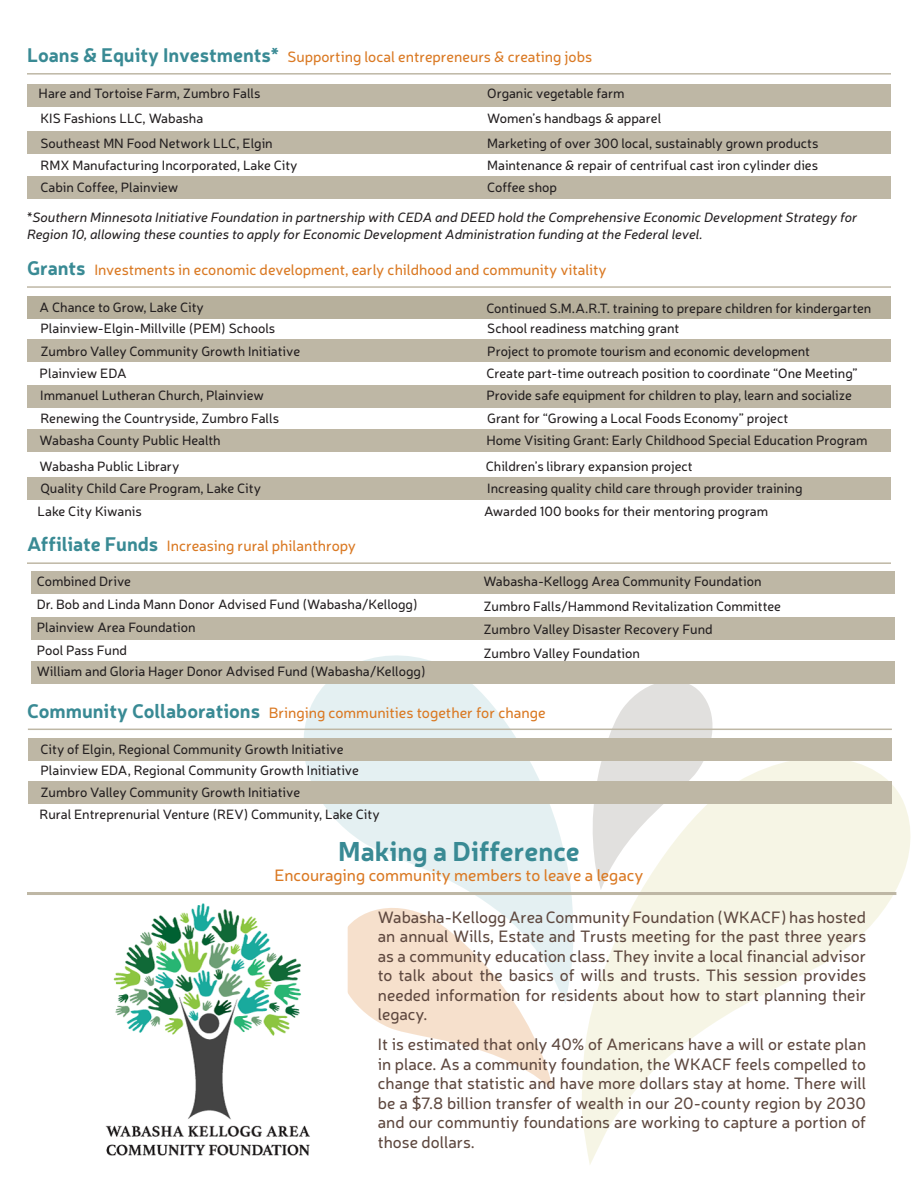
<style>
.page{position:relative;width:918px;height:1188px;background:#fff}
.page>*{position:absolute;margin:0;border:0;box-sizing:border-box;transform-origin:0 0}
.t1{font:700 27px "Neris";color:#398a94}
.t2{font:16.5px/19.5px "Neris";color:#5e483f;text-align:justify}
.t3{font:16.5px "Neris";color:#da7923}
.t4{font:15px "Neris";color:#da7923}
.t5{font:13.5px "Neris";color:#231f20}
.t6{font:italic 13.5px/16.2px "Neris";color:#231f20}
.s1{font-weight:700;font-size:19.5px;color:#398a94}
</style>
<div class="page">
<svg style="left:303px;top:655px;width:271px;height:349px;fill:#e4f0f2"></svg>
<svg style="left:581px;top:761px;width:329px;height:403px"></svg>
<svg style="left:332px;top:897px;width:222px;height:192px"></svg>
<svg style="left:592px;top:684px;width:127px;height:206px"></svg>
<div style="left:27px;top:84px;width:864px;height:23px;background:#beb7a5"></div>
<hr style="left:27px;top:73px;width:864px;height:2px;background:#beb7a5">
<hr style="left:27px;top:286px;width:864px;height:2px;background:#beb7a5">
<hr style="left:27px;top:562px;width:864px;height:2px;background:#beb7a5">
<div style="left:27px;top:131px;width:864px;height:23px;background:#beb7a5"></div>
<div style="left:27px;top:385px;width:864px;height:23px;background:#beb7a5"></div>
<hr style="left:27px;top:892px;width:869px;height:3px;background:#beb7a5">
<img style="left:105px;top:900px;width:243px;height:256px">
<div style="left:27px;top:296px;width:864px;height:22px;background:#b7b09c"></div>
<div style="left:27px;top:340px;width:864px;height:22px;background:#beb7a5"></div>
<hr style="left:28px;top:729px;width:864px;height:1px;background:#beb7a5">
<div style="left:32px;top:571px;width:864px;height:23px;background:#beb7a5"></div>
<div style="left:32px;top:617px;width:864px;height:22px;background:#beb7a5"></div>
<div style="left:27px;top:429px;width:864px;height:22px;background:#beb7a5"></div>
<div style="left:28px;top:738px;width:864px;height:23px;background:#beb7a5"></div>
<div style="left:28px;top:782px;width:864px;height:22px;background:#beb7a5"></div>
<div style="left:27px;top:477px;width:864px;height:22px;background:#beb7a5"></div>
<div style="left:27px;top:176px;width:864px;height:23px;background:#beb7a5"></div>
<div style="left:32px;top:661px;width:864px;height:23px;background:#beb7a5"></div>
<p class="t4" style="left:27px;top:47px;width:567px"><span class="s1">Loans &amp; Equity Investments*</span> Supporting local entrepreneurs &amp; creating jobs</p>
<p class="t5" style="left:39px;top:84px;width:224px">Hare and Tortoise Farm, Zumbro Falls</p>
<p class="t5" style="left:487px;top:84px;width:139px">Organic vegetable farm</p>
<p class="t5" style="left:40px;top:110px;width:164px">KIS Fashions LLC, Wabasha</p>
<p class="t5" style="left:487px;top:110px;width:176px">Women’s handbags &amp; apparel</p>
<p class="t5" style="left:40px;top:157px;width:259px">RMX Manufacturing Incorporated, Lake City</p>
<p class="t5" style="left:487px;top:157px;width:332px">Maintenance &amp; repair of centrifual cast iron cylinder dies</p>
<p class="t5" style="left:40px;top:134px;width:234px">Southeast MN Food Network LLC, Elgin</p>
<p class="t5" style="left:487px;top:134px;width:333px">Marketing of over 300 local, sustainably grown products</p>
<p class="t5" style="left:40px;top:179px;width:140px">Cabin Coffee, Plainview</p>
<p class="t5" style="left:487px;top:179px;width:71px">Coffee shop</p>
<p class="t6" style="left:27px;top:209px;width:832px">*Southern Minnesota Initiative Foundation in partnership with CEDA and DEED hold the Comprehensive Economic Development Strategy for<br>Region 10, allowing these counties to apply for Economic Development Administration funding at the Federal level.</p>
<p class="t4" style="left:27px;top:260px;width:581px"><span class="s1">Grants</span> Investments in economic development, early childhood and community vitality</p>
<p class="t5" style="left:40px;top:298px;width:166px">A Chance to Grow, Lake City</p>
<p class="t5" style="left:486px;top:299px;width:387px">Continued S.M.A.R.T. training to prepare children for kindergarten</p>
<p class="t5" style="left:40px;top:320px;width:236px">Plainview-Elgin-Millville (PEM) Schools</p>
<p class="t5" style="left:487px;top:320px;width:194px">School readiness matching grant</p>
<p class="t5" style="left:40px;top:364px;width:89px">Plainview EDA</p>
<p class="t5" style="left:486px;top:364px;width:373px">Create part-time outreach position to coordinate “One Meeting”</p>
<p class="t5" style="left:40px;top:342px;width:261px">Zumbro Valley Community Growth Initiative</p>
<p class="t5" style="left:487px;top:342px;width:324px">Project to promote tourism and economic development</p>
<p class="t5" style="left:40px;top:386px;width:225px">Immanuel Lutheran Church, Plainview</p>
<p class="t5" style="left:486px;top:386px;width:367px">Provide safe equipment for children to play, learn and socialize</p>
<p class="t5" style="left:40px;top:409px;width:240px">Renewing the Countryside, Zumbro Falls</p>
<p class="t5" style="left:487px;top:409px;width:303px">Grant for “Growing a Local Foods Economy” project</p>
<p class="t5" style="left:40px;top:432px;width:183px">Wabasha County Public Health</p>
<p class="t5" style="left:486px;top:432px;width:383px">Home Visiting Grant: Early Childhood Special Education Program</p>
<p class="t5" style="left:40px;top:457px;width:141px">Wabasha Public Library</p>
<p class="t5" style="left:486px;top:457px;width:209px">Children’s library expansion project</p>
<p class="t5" style="left:41px;top:479px;width:222px">Quality Child Care Program, Lake City</p>
<p class="t5" style="left:487px;top:479px;width:317px">Increasing quality child care through provider training</p>
<p class="t5" style="left:38px;top:502px;width:106px">Lake City Kiwanis</p>
<p class="t5" style="left:484px;top:502px;width:285px">Awarded 100 books for their mentoring program</p>
<p class="t4" style="left:27px;top:536px;width:331px"><span class="s1">Affiliate Funds</span> Increasing rural philanthropy</p>
<p class="t5" style="left:37px;top:572px;width:96px">Combined Drive</p>
<p class="t5" style="left:37px;top:595px;width:383px">Dr. Bob and Linda Mann Donor Advised Fund (Wabasha/Kellogg)</p>
<p class="t5" style="left:37px;top:618px;width:160px">Plainview Area Foundation</p>
<p class="t5" style="left:483px;top:572px;width:280px">Wabasha-Kellogg Area Community Foundation</p>
<p class="t5" style="left:483px;top:597px;width:299px">Zumbro Falls/Hammond Revitalization Committee</p>
<p class="t5" style="left:483px;top:621px;width:231px">Zumbro Valley Disaster Recovery Fund</p>
<p class="t5" style="left:37px;top:642px;width:92px">Pool Pass Fund</p>
<p class="t5" style="left:483px;top:644px;width:158px">Zumbro Valley Foundation</p>
<p class="t5" style="left:37px;top:663px;width:390px">William and Gloria Hager Donor Advised Fund (Wabasha/Kellogg)</p>
<p class="t4" style="left:27px;top:703px;width:520px"><span class="s1">Community Collaborations</span> Bringing communities together for change</p>
<p class="t5" style="left:40px;top:740px;width:305px">City of Elgin, Regional Community Growth Initiative</p>
<p class="t5" style="left:40px;top:762px;width:320px">Plainview EDA, Regional Community Growth Initiative</p>
<p class="t5" style="left:40px;top:784px;width:261px">Zumbro Valley Community Growth Initiative</p>
<p class="t5" style="left:40px;top:805px;width:342px">Rural Entreprenurial Venture (REV) Community, Lake City</p>
<p class="t1" style="left:338px;top:832px;width:243px">Making a Difference</p>
<p class="t3" style="left:274px;top:864px;width:371px">Encouraging community members to leave a legacy</p>
<p class="t2" style="left:378px;top:907px;width:490px">Wabasha-Kellogg Area Community Foundation (WKACF) has hosted an annual Wills, Estate and Trusts meeting for the past three years as a community education class. They invite a local financial advisor to talk about the basics of wills and trusts. This session provides needed information for residents about how to start planning their legacy.</p>
<p class="t2" style="left:378px;top:1034px;width:490px">It is estimated that only 40% of Americans have a will or estate plan in place. As a community foundation, the WKACF feels compelled to change that statistic and have more dollars stay at home. There will be a $7.8 billion transfer of wealth in our 20-county region by 2030 and our communtiy foundations are working to capture a portion of those dollars.</p>
</div>
